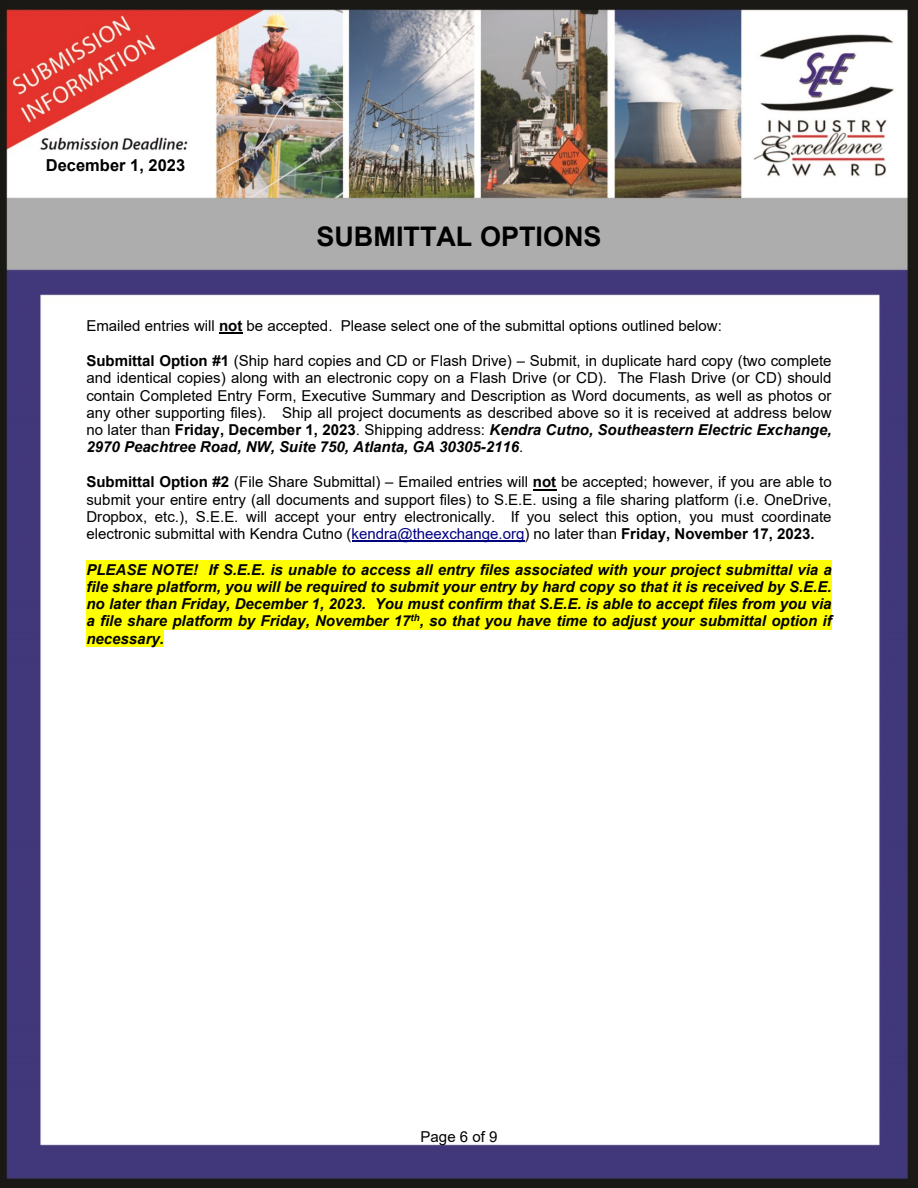
<style>
.page{position:relative;width:918px;height:1188px;background:#fff}
.page>*{position:absolute;margin:0;border:0;box-sizing:border-box;transform-origin:0 0}
.t1{font:700 27px "Arial";color:#000}
.t2{font:700 16.5px "Arial";color:#000}
.t3{font:15px/17.2px "Arial";color:#000;text-align:justify}
.t4{font:italic 700 15px/17.2px "Arial";color:#000;text-align:justify}
.s1{font-weight:700}
.s2{font-weight:700;font-style:italic}
.s3{color:#000080}
</style>
<div class="page">
<img style="left:0;top:0;width:918px;height:1188px">
<hr style="left:219px;top:332px;width:23px;height:2px;background:#000">
<hr style="left:533px;top:489px;width:23px;height:2px;background:#000">
<hr style="left:352px;top:541px;width:172px;height:1px;background:#000080">
<div style="left:86px;top:560px;width:746px;height:18px;background:#ff0"></div>
<div style="left:86px;top:578px;width:746px;height:17px;background:#ff0"></div>
<div style="left:86px;top:595px;width:746px;height:17px;background:#ff0"></div>
<div style="left:86px;top:612px;width:746px;height:17px;background:#ff0"></div>
<div style="left:86px;top:629px;width:78px;height:18px;background:#ff0"></div>
<p class="t2" style="left:46px;top:156px;width:141px">December 1, 2023</p>
<p class="t1" style="left:316px;top:222px;width:287px">SUBMITTAL OPTIONS</p>
<p class="t3" style="left:86px;top:317px;width:637px">Emailed entries will <span class="s1">not</span> be accepted. Please select one of the submittal options outlined below:</p>
<p class="t3" style="left:86px;top:352px;width:747px"><span class="s1">Submittal Option #1</span> (Ship hard copies and CD or Flash Drive) – Submit, in duplicate hard copy (two complete and identical copies) along with an electronic copy on a Flash Drive (or CD). The Flash Drive (or CD) should contain Completed Entry Form, Executive Summary and Description as Word documents, as well as photos or any other supporting files). Ship all project documents as described above so it is received at address below no later than <span class="s1">Friday, December 1, 2023</span>. Shipping address: <span class="s2">Kendra Cutno, Southeastern Electric Exchange, 2970 Peachtree Road, NW, Suite 750, Atlanta, GA 30305-2116</span>.</p>
<p class="t3" style="left:86px;top:474px;width:747px"><span class="s1">Submittal Option #2</span> (File Share Submittal) – Emailed entries will <span class="s1">not</span> be accepted; however, if you are able to submit your entire entry (all documents and support files) to S.E.E. using a file sharing platform (i.e. OneDrive, Dropbox, etc.), S.E.E. will accept your entry electronically. If you select this option, you must coordinate electronic submittal with Kendra Cutno (<span class="s3">kendra@theexchange.org</span>) no later than <span class="s1">Friday, November 17, 2023.</span></p>
<p class="t4" style="left:86px;top:561px;width:747px">PLEASE NOTE! If S.E.E. is unable to access all entry files associated with your project submittal via a file share platform, you will be required to submit your entry by hard copy so that it is received by S.E.E. no later than Friday, December 1, 2023. You must confirm that S.E.E. is able to accept files from you via a file share platform by Friday, November 17<sup>th</sup>, so that you have time to adjust your submittal option if necessary.</p>
<p class="t3" style="left:421px;top:1128px;width:78px">Page 6 of 9</p>
</div>
